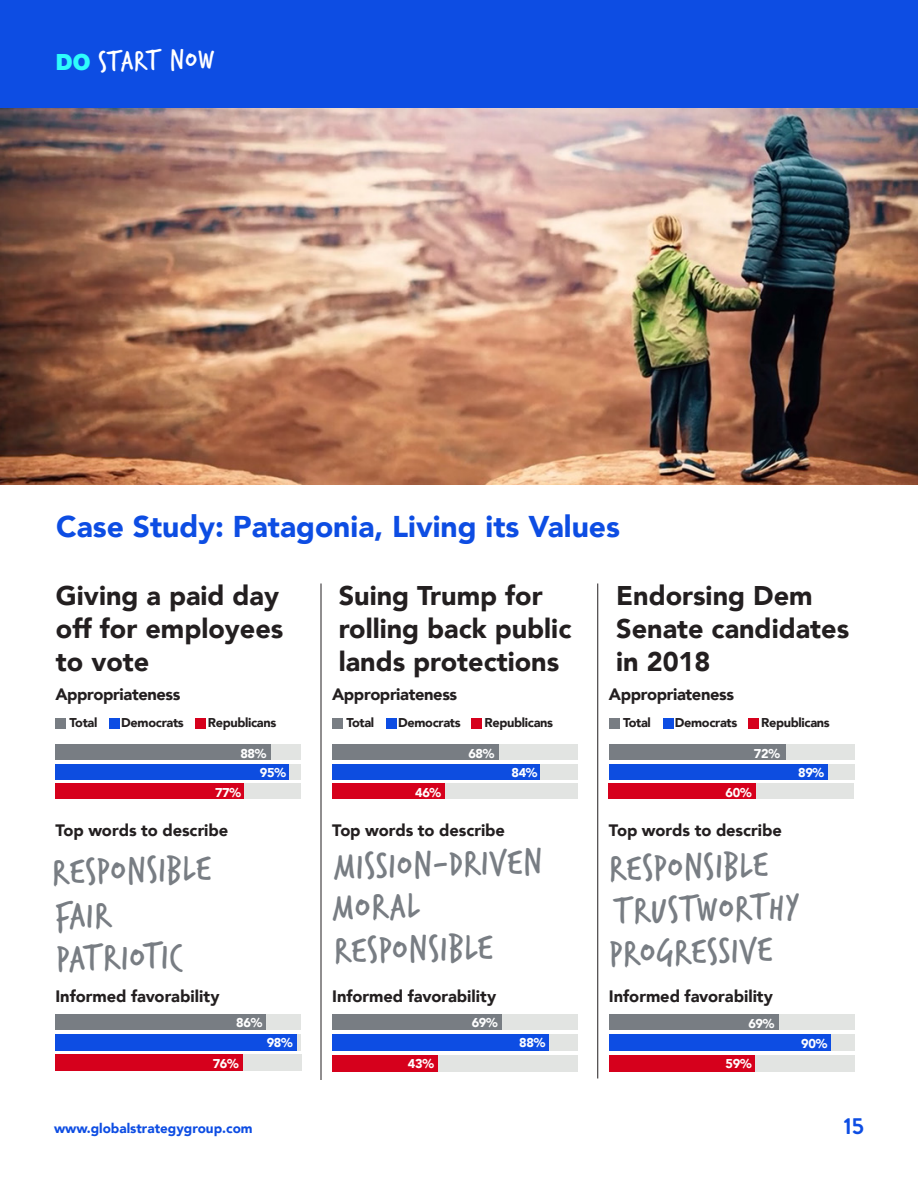
<style>
.page{position:relative;width:918px;height:1188px;background:#fff}
.page>*{position:absolute;margin:0;border:0;box-sizing:border-box;transform-origin:0 0}
.Body_Copy_Bold{font:38.4px "Verveine";color:#787d83}
.t1{font:900 30px "Avenir";color:#0d4de3}
.Body_Copy_Bold-2{font:30px "Verveine";color:#fff}
.t2{font:900 27px/33px "Avenir";color:#231f20}
.t3{font:900 24px "Nimbus San";color:#2efcfc}
.t4{font:700 22.5px "Bogle";color:#0d4de3}
.t5{font:900 16.5px "Avenir";letter-spacing:-.005em;color:#231f20}
.t6{font:900 16.5px "Avenir";letter-spacing:-.025em;color:#231f20}
.t7{font:900 13.5px "Avenir";color:#0d4de3}
.t8{font:900 12.75px "Avenir";letter-spacing:-.025em;color:#231f20}
.t9{font:900 12.75px "Avenir";letter-spacing:-.025em;color:#fff}
</style>
<div class="page">
<div style="left:0;top:0;width:918px;height:108px;background:#0d4de3"></div>
<div style="left:778px;top:1014px;width:76px;height:16px;background:#e2e4e2"></div>
<div style="left:609px;top:1014px;width:169px;height:16px;background:#787d83"></div>
<div style="left:609px;top:745px;width:245px;height:15px;background:#e2e4e2"></div>
<div style="left:609px;top:745px;width:176px;height:15px;background:#787d83"></div>
<div style="left:608px;top:784px;width:246px;height:15px;background:#e2e4e2"></div>
<div style="left:608px;top:784px;width:148px;height:15px;background:#d6001c"></div>
<div style="left:609px;top:764px;width:245px;height:15px;background:#e2e4e2"></div>
<div style="left:609px;top:764px;width:218px;height:15px;background:#0d4de0"></div>
<div style="left:830px;top:1035px;width:25px;height:16px;background:#e2e4e2"></div>
<div style="left:609px;top:1035px;width:221px;height:16px;background:#0d4de3"></div>
<div style="left:754px;top:1055px;width:101px;height:16px;background:#e2e4e2"></div>
<div style="left:609px;top:1055px;width:145px;height:16px;background:#d6001c"></div>
<div style="left:609px;top:718px;width:11px;height:10px;background:#787d83"></div>
<div style="left:748px;top:718px;width:11px;height:11px;background:#d6001c"></div>
<div style="left:663px;top:718px;width:11px;height:10px;background:#0d4de3"></div>
<div style="left:55px;top:718px;width:11px;height:10px;background:#787d83"></div>
<div style="left:195px;top:718px;width:11px;height:11px;background:#d6001c"></div>
<div style="left:109px;top:718px;width:11px;height:10px;background:#0d4de3"></div>
<img style="left:0;top:108px;width:918px;height:377px">
<hr style="left:321px;top:583px;width:1px;height:497px;background:#231f20">
<hr style="left:597px;top:583px;width:1px;height:495px;background:#231f20">
<div style="left:266px;top:1014px;width:35px;height:16px;background:#e2e4e2"></div>
<div style="left:56px;top:1014px;width:210px;height:16px;background:#787d83"></div>
<div style="left:56px;top:745px;width:245px;height:15px;background:#e2e4e2"></div>
<div style="left:56px;top:745px;width:215px;height:15px;background:#787d83"></div>
<div style="left:56px;top:784px;width:245px;height:15px;background:#e2e4e2"></div>
<div style="left:56px;top:784px;width:188px;height:15px;background:#d6001c"></div>
<div style="left:56px;top:764px;width:245px;height:15px;background:#e2e4e2"></div>
<div style="left:56px;top:764px;width:233px;height:15px;background:#0d4de0"></div>
<div style="left:296px;top:1034px;width:5px;height:16px;background:#e2e4e2"></div>
<div style="left:55px;top:1034px;width:241px;height:16px;background:#0d4de3"></div>
<div style="left:242px;top:1055px;width:59px;height:16px;background:#e2e4e2"></div>
<div style="left:55px;top:1055px;width:187px;height:16px;background:#d6001c"></div>
<div style="left:501px;top:1014px;width:76px;height:16px;background:#e2e4e2"></div>
<div style="left:332px;top:1014px;width:169px;height:16px;background:#787d83"></div>
<div style="left:332px;top:745px;width:245px;height:15px;background:#e2e4e2"></div>
<div style="left:332px;top:745px;width:167px;height:15px;background:#787d83"></div>
<div style="left:332px;top:784px;width:246px;height:15px;background:#e2e4e2"></div>
<div style="left:332px;top:784px;width:113px;height:15px;background:#d6001c"></div>
<div style="left:332px;top:764px;width:246px;height:15px;background:#e2e4e2"></div>
<div style="left:332px;top:764px;width:208px;height:15px;background:#0d4de0"></div>
<div style="left:548px;top:1035px;width:30px;height:16px;background:#e2e4e2"></div>
<div style="left:332px;top:1035px;width:216px;height:16px;background:#0d4de3"></div>
<div style="left:438px;top:1055px;width:140px;height:16px;background:#e2e4e2"></div>
<div style="left:332px;top:1055px;width:106px;height:16px;background:#d6001c"></div>
<div style="left:332px;top:718px;width:11px;height:10px;background:#787d83"></div>
<div style="left:472px;top:718px;width:10px;height:11px;background:#d6001c"></div>
<div style="left:386px;top:718px;width:11px;height:10px;background:#0d4de3"></div>
<p class="t3" style="left:55px;top:49px;width:37px">DO</p>
<p class="Body_Copy_Bold-2" style="left:98px;top:41px;width:118px;rotate:-1deg">START NOW</p>
<p class="t1" style="left:56px;top:500px;width:565px">Case Study: Patagonia, Living its Values</p>
<p class="t2" style="left:56px;top:578px;width:229px">Giving a paid day off for employees to vote</p>
<p class="t2" style="left:339px;top:578px;width:234px">Suing Trump for rolling back public lands protections</p>
<p class="t2" style="left:616px;top:579px;width:235px">Endorsing Dem<br>Senate candidates in 2018</p>
<p class="t6" style="left:55px;top:680px;width:127px">Appropriateness</p>
<p class="t6" style="left:332px;top:680px;width:127px">Appropriateness</p>
<p class="t6" style="left:609px;top:680px;width:127px">Appropriateness</p>
<p class="t8" style="left:70px;top:712px;width:29px">Total</p>
<p class="t8" style="left:121px;top:712px;width:64px">Democrats</p>
<p class="t8" style="left:208px;top:712px;width:70px">Republicans</p>
<p class="t8" style="left:346px;top:712px;width:29px">Total</p>
<p class="t8" style="left:398px;top:712px;width:64px">Democrats</p>
<p class="t8" style="left:485px;top:712px;width:70px">Republicans</p>
<p class="t8" style="left:623px;top:712px;width:29px">Total</p>
<p class="t8" style="left:675px;top:712px;width:64px">Democrats</p>
<p class="t8" style="left:761px;top:712px;width:70px">Republicans</p>
<p class="t9" style="left:240px;top:742px;width:28px">88%</p>
<p class="t9" style="left:468px;top:742px;width:28px">68%</p>
<p class="t9" style="left:754px;top:742px;width:28px">72%</p>
<p class="t9" style="left:260px;top:761px;width:28px">95%</p>
<p class="t9" style="left:512px;top:761px;width:28px">84%</p>
<p class="t9" style="left:798px;top:761px;width:28px">89%</p>
<p class="t9" style="left:215px;top:781px;width:28px">77%</p>
<p class="t9" style="left:415px;top:781px;width:28px">46%</p>
<p class="t9" style="left:726px;top:781px;width:28px">60%</p>
<p class="t5" style="left:55px;top:816px;width:174px">Top words to describe</p>
<p class="Body_Copy_Bold" style="left:51px;top:846px;width:161px;rotate:-2deg">RESPONSIBLE</p>
<p class="Body_Copy_Bold" style="left:53px;top:890px;width:59px;rotate:-2deg">FAIR</p>
<p class="Body_Copy_Bold" style="left:55px;top:933px;width:129px;rotate:-2deg">PATRIOTIC</p>
<p class="t5" style="left:55px;top:982px;width:166px">Informed favorability</p>
<p class="t9" style="left:236px;top:1012px;width:28px">86%</p>
<p class="t5" style="left:332px;top:816px;width:174px">Top words to describe</p>
<p class="Body_Copy_Bold" style="left:333px;top:841px;width:210px;rotate:-2deg">MISSION-DRIVEN</p>
<p class="Body_Copy_Bold" style="left:332px;top:881px;width:89px;rotate:-2deg">MORAL</p>
<p class="Body_Copy_Bold" style="left:333px;top:925px;width:161px;rotate:-2deg">RESPONSIBLE</p>
<p class="t5" style="left:332px;top:982px;width:166px">Informed favorability</p>
<p class="t9" style="left:472px;top:1012px;width:28px">69%</p>
<p class="t5" style="left:609px;top:816px;width:174px">Top words to describe</p>
<p class="Body_Copy_Bold" style="left:608px;top:842px;width:161px;rotate:-2deg">RESPONSIBLE</p>
<p class="Body_Copy_Bold" style="left:613px;top:885px;width:187px;rotate:-2deg">TRUSTWORTHY</p>
<p class="Body_Copy_Bold" style="left:608px;top:928px;width:165px;rotate:-2deg">PROGRESSIVE</p>
<p class="t5" style="left:609px;top:982px;width:166px">Informed favorability</p>
<p class="t9" style="left:748px;top:1012px;width:28px">69%</p>
<p class="t9" style="left:267px;top:1032px;width:28px">98%</p>
<p class="t9" style="left:519px;top:1032px;width:28px">88%</p>
<p class="t9" style="left:801px;top:1032px;width:28px">90%</p>
<p class="t9" style="left:213px;top:1053px;width:28px">76%</p>
<p class="t9" style="left:408px;top:1053px;width:28px">43%</p>
<p class="t9" style="left:726px;top:1053px;width:28px">59%</p>
<p class="t7" style="left:54px;top:1116px;width:200px">www.globalstrategygroup.com</p>
<p class="t4" style="left:844px;top:1110px;width:22px">15</p>
</div>
